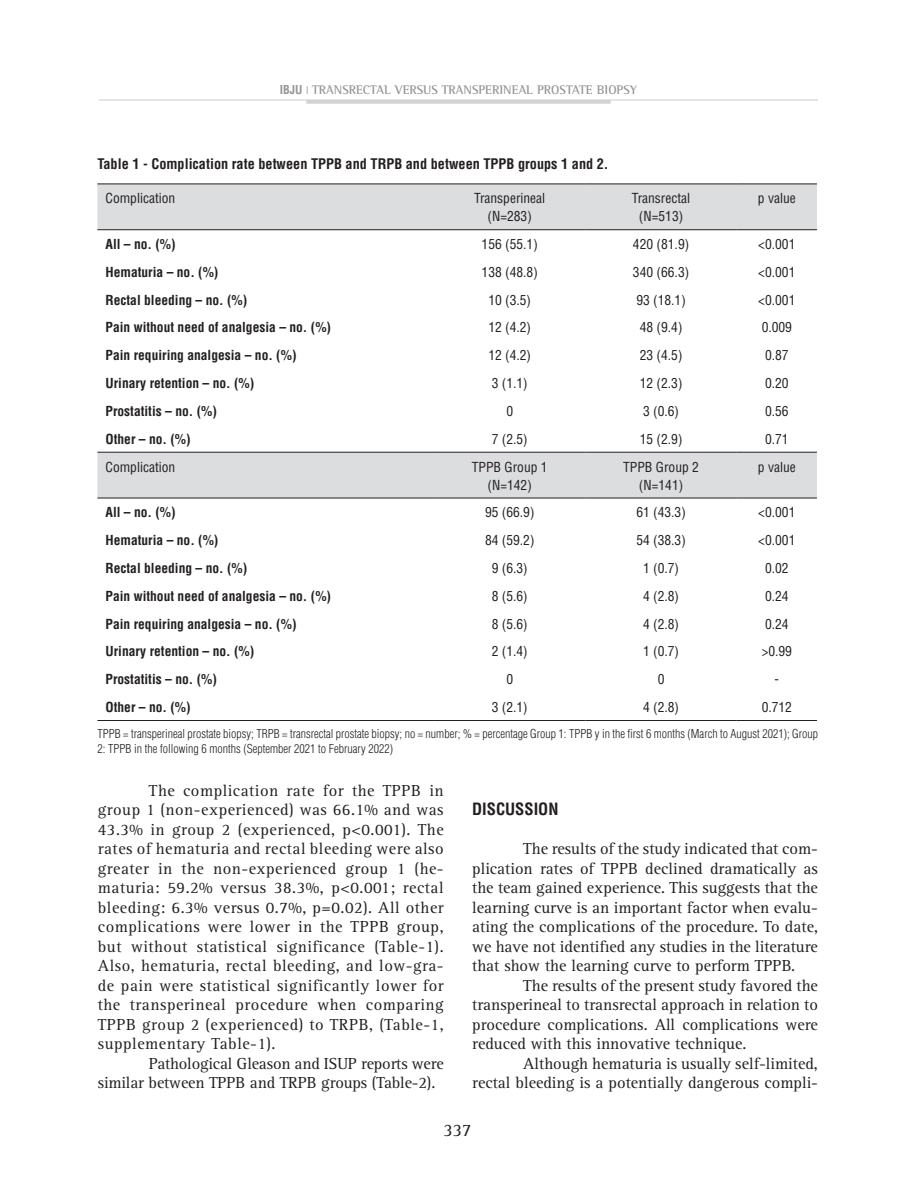
<style>
.page{position:relative;width:898px;height:1200px;background:#fff}
.page>*{position:absolute;margin:0;border:0;box-sizing:border-box;transform-origin:0 0}
.t1{font:18px "Rotis Serif";color:#231f20}
.TEXTO_ARTIGO{font:16.5px/19.5px "Rotis Serif";color:#231f20;text-align:justify}
.MARCADORES{font:700 condensed 16.5px "Helvetica";color:#231f20}
.TITULO_TABELAS_E_FIG{font:700 condensed 14.25px "Helvetica";color:#231f20}
.TABELA_TEXTO{font:condensed 13.5px "Helvetica";color:#231f20}
.TABELA_TEXTO-2{font:700 condensed 13.5px "Helvetica";color:#231f20}
.t2{font:700 12.75px "Rotis Semi Serif";color:#939598}
.LEG_TABELAS_E_FIGURA{font:300 condensed 12px/15px "Helvetica";color:#231f20}
.s1{font-family:"Helvetica";font-stretch:condensed;font-size:12px}
</style>
<div class="page">
<hr style="left:99px;top:99px;width:718px;height:2px;background:#dcdddf">
<hr style="left:306px;top:100px;width:304px;height:4px;background:#d1d2d4">
<div style="left:97px;top:184px;width:719px;height:45px;background:#dcdddf"></div>
<div style="left:97px;top:452px;width:719px;height:45px;background:#dcdddf"></div>
<hr style="left:97px;top:183px;width:337px;height:1px;background:#231f20">
<hr style="left:434px;top:183px;width:151px;height:1px;background:#231f20">
<hr style="left:585px;top:183px;width:151px;height:1px;background:#231f20">
<hr style="left:736px;top:183px;width:80px;height:1px;background:#231f20">
<hr style="left:97px;top:229px;width:337px;height:1px;background:#231f20">
<hr style="left:434px;top:229px;width:151px;height:1px;background:#231f20">
<hr style="left:585px;top:229px;width:151px;height:1px;background:#231f20">
<hr style="left:736px;top:229px;width:80px;height:1px;background:#231f20">
<hr style="left:97px;top:720px;width:337px;height:1px;background:#231f20">
<hr style="left:434px;top:720px;width:151px;height:1px;background:#231f20">
<hr style="left:585px;top:720px;width:151px;height:1px;background:#231f20">
<hr style="left:736px;top:720px;width:80px;height:1px;background:#231f20">
<hr style="left:97px;top:451px;width:337px;height:1px;background:#231f20">
<hr style="left:434px;top:451px;width:151px;height:1px;background:#231f20">
<hr style="left:585px;top:451px;width:151px;height:1px;background:#231f20">
<hr style="left:736px;top:451px;width:80px;height:1px;background:#231f20">
<hr style="left:97px;top:497px;width:337px;height:1px;background:#231f20">
<hr style="left:434px;top:497px;width:151px;height:1px;background:#231f20">
<hr style="left:585px;top:497px;width:151px;height:1px;background:#231f20">
<hr style="left:736px;top:497px;width:80px;height:1px;background:#231f20">
<p class="t2" style="left:279px;top:82px;width:359px"><span class="s1">IBJU</span> <sup>|</sup> TRANSRECTAL VERSUS TRANSPERINEAL PROSTATE BIOPSY</p>
<p class="TITULO_TABELAS_E_FIG" style="left:97px;top:155px;width:512px">Table 1 - Complication rate between TPPB and TRPB and between TPPB groups 1 and 2.</p>
<p class="TABELA_TEXTO" style="left:105px;top:190px;width:71px">Complication</p>
<p class="TABELA_TEXTO" style="left:474px;top:190px;width:72px">Transperineal</p>
<p class="TABELA_TEXTO" style="left:487px;top:208px;width:46px">(N=283)</p>
<p class="TABELA_TEXTO" style="left:631px;top:190px;width:60px">Transrectal</p>
<p class="TABELA_TEXTO" style="left:638px;top:208px;width:46px">(N=513)</p>
<p class="TABELA_TEXTO" style="left:757px;top:190px;width:39px">p value</p>
<p class="TABELA_TEXTO-2" style="left:105px;top:235px;width:72px">All – no. (%)</p>
<p class="TABELA_TEXTO" style="left:481px;top:235px;width:58px">156 (55.1)</p>
<p class="TABELA_TEXTO" style="left:632px;top:235px;width:58px">420 (81.9)</p>
<p class="TABELA_TEXTO" style="left:758px;top:235px;width:39px">&lt;0.001</p>
<p class="TABELA_TEXTO-2" style="left:105px;top:263px;width:114px">Hematuria – no. (%)</p>
<p class="TABELA_TEXTO" style="left:481px;top:263px;width:58px">138 (48.8)</p>
<p class="TABELA_TEXTO" style="left:632px;top:263px;width:58px">340 (66.3)</p>
<p class="TABELA_TEXTO" style="left:758px;top:263px;width:39px">&lt;0.001</p>
<p class="TABELA_TEXTO-2" style="left:105px;top:291px;width:143px">Rectal bleeding – no. (%)</p>
<p class="TABELA_TEXTO" style="left:488px;top:291px;width:44px">10 (3.5)</p>
<p class="TABELA_TEXTO" style="left:636px;top:291px;width:51px">93 (18.1)</p>
<p class="TABELA_TEXTO" style="left:758px;top:291px;width:39px">&lt;0.001</p>
<p class="TABELA_TEXTO-2" style="left:105px;top:319px;width:227px">Pain without need of analgesia – no. (%)</p>
<p class="TABELA_TEXTO" style="left:488px;top:319px;width:44px">12 (4.2)</p>
<p class="TABELA_TEXTO" style="left:639px;top:319px;width:44px">48 (9.4)</p>
<p class="TABELA_TEXTO" style="left:761px;top:319px;width:32px">0.009</p>
<p class="TABELA_TEXTO-2" style="left:105px;top:347px;width:192px">Pain requiring analgesia – no. (%)</p>
<p class="TABELA_TEXTO" style="left:488px;top:347px;width:44px">12 (4.2)</p>
<p class="TABELA_TEXTO" style="left:639px;top:347px;width:44px">23 (4.5)</p>
<p class="TABELA_TEXTO" style="left:764px;top:347px;width:25px">0.87</p>
<p class="TABELA_TEXTO-2" style="left:105px;top:374px;width:150px">Urinary retention – no. (%)</p>
<p class="TABELA_TEXTO" style="left:491px;top:374px;width:37px">3 (1.1)</p>
<p class="TABELA_TEXTO" style="left:639px;top:374px;width:44px">12 (2.3)</p>
<p class="TABELA_TEXTO" style="left:764px;top:374px;width:25px">0.20</p>
<p class="TABELA_TEXTO-2" style="left:105px;top:402px;width:113px">Prostatitis – no. (%)</p>
<p class="TABELA_TEXTO" style="left:506px;top:402px;width:8px">0</p>
<p class="TABELA_TEXTO" style="left:643px;top:402px;width:37px">3 (0.6)</p>
<p class="TABELA_TEXTO" style="left:764px;top:402px;width:25px">0.56</p>
<p class="TABELA_TEXTO-2" style="left:105px;top:430px;width:87px">Other – no. (%)</p>
<p class="TABELA_TEXTO" style="left:491px;top:430px;width:37px">7 (2.5)</p>
<p class="TABELA_TEXTO" style="left:639px;top:430px;width:44px">15 (2.9)</p>
<p class="TABELA_TEXTO" style="left:764px;top:430px;width:25px">0.71</p>
<p class="TABELA_TEXTO" style="left:105px;top:458px;width:71px">Complication</p>
<p class="TABELA_TEXTO" style="left:471px;top:458px;width:77px">TPPB Group 1</p>
<p class="TABELA_TEXTO" style="left:487px;top:476px;width:46px">(N=142)</p>
<p class="TABELA_TEXTO" style="left:623px;top:458px;width:77px">TPPB Group 2</p>
<p class="TABELA_TEXTO" style="left:638px;top:476px;width:46px">(N=141)</p>
<p class="TABELA_TEXTO" style="left:757px;top:458px;width:39px">p value</p>
<p class="TABELA_TEXTO-2" style="left:105px;top:504px;width:72px">All – no. (%)</p>
<p class="TABELA_TEXTO" style="left:485px;top:504px;width:51px">95 (66.9)</p>
<p class="TABELA_TEXTO" style="left:636px;top:504px;width:51px">61 (43.3)</p>
<p class="TABELA_TEXTO" style="left:758px;top:504px;width:39px">&lt;0.001</p>
<p class="TABELA_TEXTO-2" style="left:105px;top:531px;width:114px">Hematuria – no. (%)</p>
<p class="TABELA_TEXTO" style="left:485px;top:531px;width:51px">84 (59.2)</p>
<p class="TABELA_TEXTO" style="left:636px;top:531px;width:51px">54 (38.3)</p>
<p class="TABELA_TEXTO" style="left:758px;top:531px;width:39px">&lt;0.001</p>
<p class="TABELA_TEXTO-2" style="left:105px;top:559px;width:143px">Rectal bleeding – no. (%)</p>
<p class="TABELA_TEXTO" style="left:491px;top:559px;width:37px">9 (6.3)</p>
<p class="TABELA_TEXTO" style="left:643px;top:559px;width:37px">1 (0.7)</p>
<p class="TABELA_TEXTO" style="left:764px;top:559px;width:25px">0.02</p>
<p class="TABELA_TEXTO-2" style="left:105px;top:587px;width:227px">Pain without need of analgesia – no. (%)</p>
<p class="TABELA_TEXTO" style="left:491px;top:587px;width:37px">8 (5.6)</p>
<p class="TABELA_TEXTO" style="left:643px;top:587px;width:37px">4 (2.8)</p>
<p class="TABELA_TEXTO" style="left:764px;top:587px;width:25px">0.24</p>
<p class="TABELA_TEXTO-2" style="left:105px;top:615px;width:192px">Pain requiring analgesia – no. (%)</p>
<p class="TABELA_TEXTO" style="left:491px;top:615px;width:37px">8 (5.6)</p>
<p class="TABELA_TEXTO" style="left:643px;top:615px;width:37px">4 (2.8)</p>
<p class="TABELA_TEXTO" style="left:764px;top:615px;width:25px">0.24</p>
<p class="TABELA_TEXTO-2" style="left:105px;top:642px;width:150px">Urinary retention – no. (%)</p>
<p class="TABELA_TEXTO" style="left:491px;top:642px;width:37px">2 (1.4)</p>
<p class="TABELA_TEXTO" style="left:643px;top:642px;width:37px">1 (0.7)</p>
<p class="TABELA_TEXTO" style="left:761px;top:642px;width:32px">&gt;0.99</p>
<p class="TABELA_TEXTO-2" style="left:105px;top:670px;width:113px">Prostatitis – no. (%)</p>
<p class="TABELA_TEXTO" style="left:506px;top:670px;width:8px">0</p>
<p class="TABELA_TEXTO" style="left:657px;top:670px;width:8px">0</p>
<p class="TABELA_TEXTO" style="left:774px;top:670px;width:6px">-</p>
<p class="TABELA_TEXTO-2" style="left:105px;top:698px;width:87px">Other – no. (%)</p>
<p class="TABELA_TEXTO" style="left:491px;top:698px;width:37px">3 (2.1)</p>
<p class="TABELA_TEXTO" style="left:643px;top:698px;width:37px">4 (2.8)</p>
<p class="TABELA_TEXTO" style="left:761px;top:698px;width:32px">0.712</p>
<p class="LEG_TABELAS_E_FIGURA" style="left:97px;top:726px;width:722px">TPPB = transperineal prostate biopsy; TRPB = transrectal prostate biopsy; no = number; % = percentage Group 1: TPPB y in the first 6 months (March to August 2021); Group<br>2: TPPB in the following 6 months (September 2021 to February 2022)</p>
<p class="TEXTO_ARTIGO" style="left:98px;top:780px;width:347px;text-indent:51px">The complication rate for the TPPB in group 1 (non-experienced) was 66.1% and was 43.3% in group 2 (experienced, p&lt;0.001). The rates of hematuria and rectal bleeding were also greater in the non-experienced group 1 (he&shy;maturia: 59.2% versus 38.3%, p&lt;0.001; rectal bleeding: 6.3% versus 0.7%, p=0.02). All other complications were lower in the TPPB group, but without statistical significance (Table-1).<br>Also, hematuria, rectal bleeding, and low-gra&shy;de pain were statistical significantly lower for the transperineal procedure when comparing TPPB group 2 (experienced) to TRPB, (Table-1, supplementary Table-1).</p>
<p class="TEXTO_ARTIGO" style="left:98px;top:1053px;width:347px;text-indent:51px">Pathological Gleason and ISUP reports were similar between TPPB and TRPB groups (Table-2).</p>
<p class="MARCADORES" style="left:472px;top:798px;width:88px">DISCUSSION</p>
<p class="TEXTO_ARTIGO" style="left:472px;top:839px;width:347px;text-indent:51px">The results of the study indicated that com&shy;plication rates of TPPB declined dramatically as the team gained experience. This suggests that the learning curve is an important factor when evalu&shy;ating the complications of the procedure. To date, we have not identified any studies in the literature that show the learning curve to perform TPPB.</p>
<p class="TEXTO_ARTIGO" style="left:472px;top:975px;width:347px;text-indent:51px">The results of the present study favored the transperineal to transrectal approach in relation to procedure complications. All complications were reduced with this innovative technique.</p>
<p class="TEXTO_ARTIGO" style="left:472px;top:1053px;width:347px;text-align:right">Although hematuria is usually self-limited,<br>rectal bleeding is a potentially dangerous compli-</p>
<p class="t1" style="left:443px;top:1119px;width:30px">337</p>
</div>
